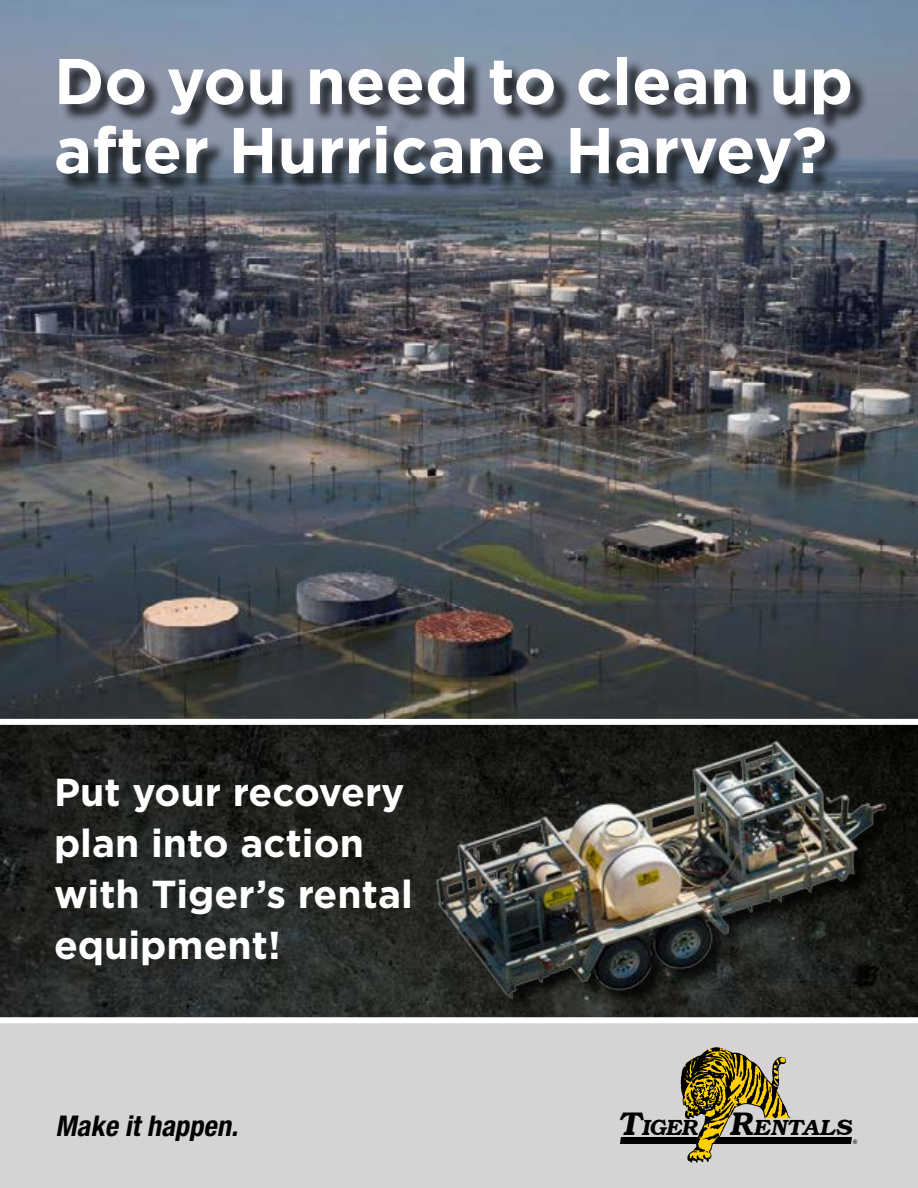
<style>
.page{position:relative;width:918px;height:1188px;background:#fff}
.page>*{position:absolute;margin:0;border:0;box-sizing:border-box;transform-origin:0 0}
.t1{font:700 64.5px/69px "Gotham";color:#fff}
.t2{font:700 39px/51px "Gotham";color:#fff}
.t3{font:italic 700 condensed 28.65px "Helvetica Neue";color:#000}
.t4{font:italic 600 22.35px "Bookman IT Cby BT";letter-spacing:-.03em;color:#000}
.s1{font-size:33.45px}
</style>
<div class="page">
<div style="left:0;top:1002px;width:918px;height:186px;background:#d5d3d3"></div>
<img style="left:0;top:0;width:918px;height:726px">
<img style="left:0;top:726px;width:918px;height:291px">
<svg style="left:620px;top:1047px;width:237px;height:116px"></svg>
<div style="left:58px;top:59px;width:810px;height:143px;background:#000;opacity:.75"></div>
<div style="left:0;top:719px;width:918px;height:6px;background:#fff"></div>
<div style="left:0;top:1017px;width:918px;height:6px;background:#fff"></div>
<div style="left:439px;top:743px;width:463px;height:273px;background:#000;opacity:.75"></div>
<img style="left:436px;top:739px;width:476px;height:263px">
<h1 class="t1" style="left:54px;top:46px;width:801px">Do you need to clean up after Hurricane Harvey?</h1>
<p class="t2" style="left:54px;top:767px;width:360px">Put your recovery plan into action with Tiger’s rental equipment!</p>
<p class="t3" style="left:55px;top:1108px;width:190px">Make ithappen.</p>
<p class="t4" style="left:620px;top:1113px;width:235px"><span class="s1">T</span>IGER <span class="s1">R</span>ENTALS</p>
</div>
